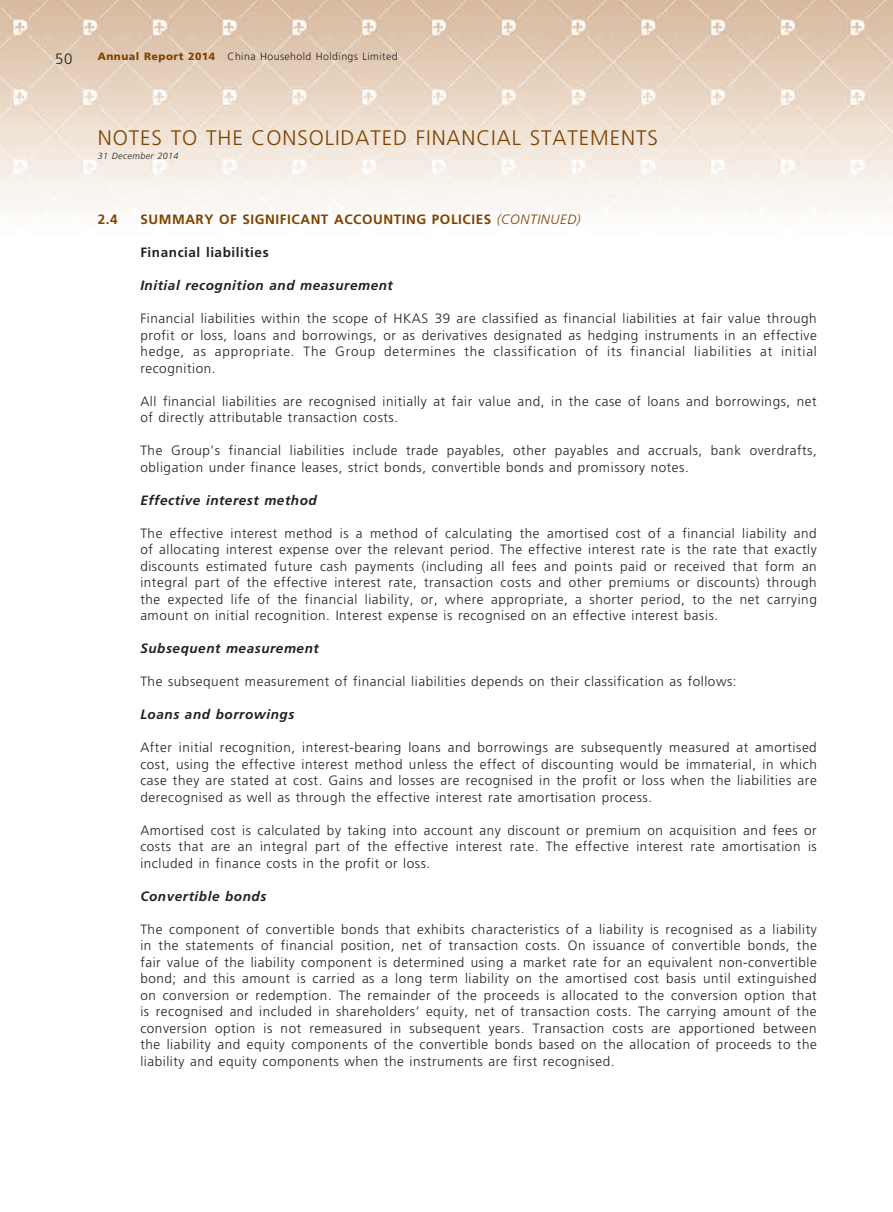
<style>
.page{position:relative;width:893px;height:1212px;background:#fff}
.page>*{position:absolute;margin:0;border:0;box-sizing:border-box;transform-origin:0 0}
.t1{font:300 21px "Frutiger";letter-spacing:.04em;color:#7e4200}
.t2{font:300 15px "Frutiger";color:#231f20}
.t3{font:300 13.5px/16.5px "Frutiger";letter-spacing:.04em;color:#231f20;text-align:justify}
.t4{font:italic 700 13.5px "Frutiger";letter-spacing:.04em;color:#231f20}
.t5{font:700 13.5px "Frutiger";letter-spacing:.04em;color:#7e4200}
.t6{font:700 13.5px "Frutiger";letter-spacing:.04em;color:#231f20}
.t7{font:300 10.5px "Frutiger";letter-spacing:.04em;color:#231f20}
.t8{font:italic 300 9px "Frutiger";letter-spacing:.04em;color:#231f20}
.s1{font-weight:900;color:#7e4200}
.s2{font-weight:300;font-style:italic}
</style>
<div class="page">
<img style="left:0;top:0;width:893px;height:212px">
<p class="t2" style="left:55px;top:50px;width:19px">50</p>
<p class="t7" style="left:98px;top:50px;width:301px"><span class="s1">Annual Report 2014</span> China Household Holdings Limited</p>
<h1 class="t1" style="left:98px;top:126px;width:239px">Notes to th e Consolida</h1>
<h1 class="t1" style="left:370px;top:126px;width:118px">ted Financial</h1>
<h1 class="t1" style="left:530px;top:126px;width:130px">Statem ents</h1>
<p class="t8" style="left:98px;top:151px;width:82px">31 December 2014</p>
<p class="t5" style="left:98px;top:211px;width:21px">2.4</p>
<p class="t5" style="left:140px;top:211px;width:32px">SUMMA</p>
<p class="t5" style="left:196px;top:211px;width:386px">RY OF SIGNIFICANT ACCOUNTING POLICIES <span class="s2">(CONTINUED)</span></p>
<p class="t6" style="left:140px;top:244px;width:130px">Financial liabilities</p>
<p class="t4" style="left:140px;top:277px;width:254px">Initial recognition and measurement</p>
<p class="t3" style="left:140px;top:310px;width:678px">Financial liabilities within the scope of HKAS 39 are classified as financial liabilities at fair value through profit or loss, loans and borrowings, or as derivatives designated as hedging instruments in an effective hedge, as appropriate. The Group determines the classification of its financial liabilities at initial recognition.</p>
<p class="t3" style="left:140px;top:393px;width:678px">All financial liabilities are recognised initially at fair value and, in the case of loans and borrowings, net of directly attributable transaction costs.</p>
<p class="t3" style="left:140px;top:442px;width:678px">The Group’s financial liabilities include trade payables, other payables and accruals, bank overdrafts, obligation under finance leases, strict bonds, convertible bonds and promissory notes.</p>
<p class="t4" style="left:140px;top:492px;width:178px">Effective interest method</p>
<p class="t3" style="left:140px;top:525px;width:678px">The effective interest method is a method of calculating the amortised cost of a financial liability and of allocating interest expense over the relevant period. The effective interest rate is the rate that exactly discounts estimated future cash payments (including all fees and points paid or received that form an integral part of the effective interest rate, transaction costs and other premiums or discounts) through the expected life of the financial liability, or, where appropriate, a shorter period, to the net carrying amount on initial recognition. Interest expense is recognised on an effective interest basis.</p>
<p class="t4" style="left:140px;top:640px;width:180px">Subsequent measurement</p>
<p class="t3" style="left:140px;top:673px;width:598px">The subsequent measurement of financial liabilities depends on their classification as follows:</p>
<p class="t4" style="left:140px;top:706px;width:156px">Loans and borrowings</p>
<p class="t3" style="left:140px;top:739px;width:678px">After initial recognition, interest-bearing loans and borrowings are subsequently measured at amortised cost, using the effective interest method unless the effect of discounting would be immaterial, in which case they are stated at cost. Gains and losses are recognised in the profit or loss when the liabilities are derecognised as well as through the effective interest rate amortisation process.</p>
<p class="t3" style="left:140px;top:822px;width:678px">Amortised cost is calculated by taking into account any discount or premium on acquisition and fees or costs that are an integral part of the effective interest rate. The effective interest rate amortisation is included in finance costs in the profit or loss.</p>
<p class="t4" style="left:140px;top:888px;width:128px">Convertible bonds</p>
<p class="t3" style="left:140px;top:921px;width:678px">The component of convertible bonds that exhibits characteristics of a liability is recognised as a liability in the statements of financial position, net of transaction costs. On issuance of convertible bonds, the fair value of the liability component is determined using a market rate for an equivalent non-convertible bond; and this amount is carried as a long term liability on the amortised cost basis until extinguished on conversion or redemption. The remainder of the proceeds is allocated to the conversion option that is recognised and included in shareholders’ equity, net of transaction costs. The carrying amount of the conversion option is not remeasured in subsequent years. Transaction costs are apportioned between the liability and equity components of the convertible bonds based on the allocation of proceeds to the liability and equity components when the instruments are first recognised.</p>
</div>
